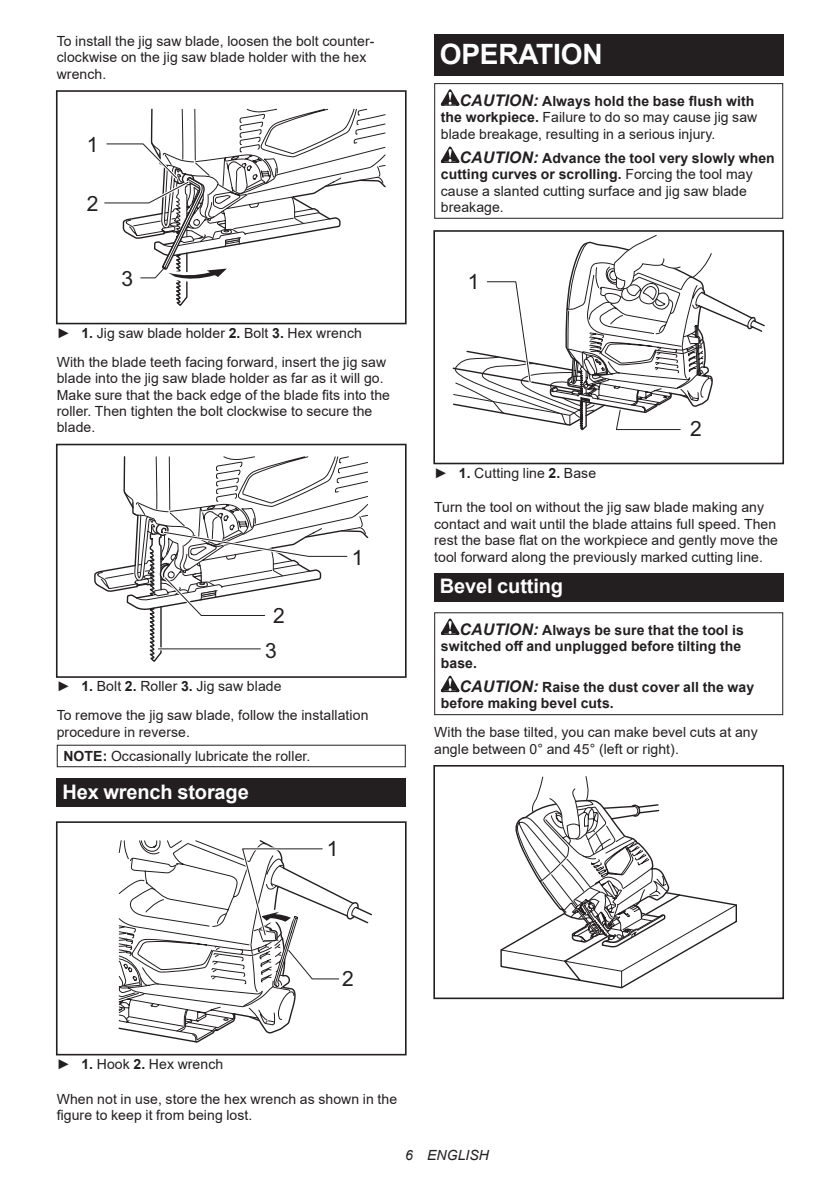
<style>
.page{position:relative;width:840px;height:1191px;background:#fff}
.page>*{position:absolute;margin:0;border:0;box-sizing:border-box;transform-origin:0 0}
.t1{font:700 28px "Arial";letter-spacing:-.01em;color:#fff}
.t2{font:21px/35px "Arial";color:#231f20;text-align:center}
.t3{font:700 20px "Arial";letter-spacing:-.01em;color:#fff}
.t4{font:14px/16.4px "Arial";letter-spacing:.005em;color:#231f20}
.t5{font:700 14px/16.4px "Arial";letter-spacing:.005em;color:#231f20}
.t6{font:italic 14px "Arial";letter-spacing:.005em;color:#231f20}
.s1{font-weight:700}
.s2{font-weight:700;font-style:italic;font-size:16px}
.s3{font-style:italic;font-size:16px}
</style>
<div class="page">
<svg style="left:104px;top:108px;width:282px;height:176px"></svg>
<div style="left:56px;top:90px;width:350px;height:234px;border:2px solid #231f20"></div>
<svg style="left:94px;top:456px;width:274px;height:196px"></svg>
<div style="left:56px;top:444px;width:350px;height:234px;border:2px solid #231f20"></div>
<div style="left:57px;top:744px;width:348px;height:23px;border:1px solid #231f20"></div>
<div style="left:57px;top:778px;width:348px;height:29px;background:#231f20"></div>
<svg style="left:118px;top:840px;width:254px;height:203px"></svg>
<div style="left:56px;top:821px;width:350px;height:234px;border:2px solid #231f20"></div>
<div style="left:434px;top:34px;width:348px;height:41px;background:#231f20"></div>
<svg style="left:440px;top:89px;width:19px;height:17px"></svg>
<svg style="left:440px;top:146px;width:19px;height:17px"></svg>
<div style="left:434px;top:83px;width:348px;height:136px;border:1px solid #231f20"></div>
<svg style="left:452px;top:234px;width:313px;height:197px"></svg>
<div style="left:433px;top:230px;width:350px;height:234px;border:2px solid #231f20"></div>
<div style="left:434px;top:573px;width:348px;height:28px;background:#231f20"></div>
<svg style="left:440px;top:618px;width:19px;height:17px"></svg>
<svg style="left:440px;top:675px;width:19px;height:17px"></svg>
<div style="left:434px;top:612px;width:348px;height:103px;border:1px solid #231f20"></div>
<svg style="left:500px;top:776px;width:237px;height:213px"></svg>
<div style="left:433px;top:765px;width:350px;height:234px;border:2px solid #231f20"></div>
<p class="t4" style="left:57px;top:33px;width:319px">To install the jig saw blade, loosen the bolt counter&shy;clockwise on the jig saw blade holder with the hex wrench.</p>
<h2 class="t2" style="left:87px;top:127px;width:13px">1</h2>
<h2 class="t2" style="left:87px;top:186px;width:13px">2</h2>
<h2 class="t2" style="left:121px;top:261px;width:13px">3</h2>
<p class="t4" style="left:57px;top:318px;width:331px;line-height:28.8px">► <span class="s1">1.</span> Jig saw blade holder <span class="s1">2.</span> Bolt <span class="s1">3.</span> Hex wrench<br>With the blade teeth facing forward, insert the jig saw</p>
<p class="t4" style="left:57px;top:370px;width:334px">blade into the jig saw blade holder as far as it will go.<br>Make sure that the back edge of the blade fits into the roller. Then tighten the bolt clockwise to secure the blade.</p>
<h2 class="t2" style="left:352px;top:540px;width:13px">1</h2>
<h2 class="t2" style="left:265px;top:598px;width:21px">2<br>3</h2>
<p class="t4" style="left:57px;top:672px;width:313px;line-height:28.8px">► <span class="s1">1.</span> Bolt <span class="s1">2.</span> Roller <span class="s1">3.</span> Jig saw blade<br>To remove the jig saw blade, follow the installation</p>
<p class="t4" style="left:63px;top:719px;width:248px;line-height:23.8px;text-indent:-7px">procedure in reverse.<br><span class="s1">NOTE:</span> Occasionally lubricate the roller.</p>
<h3 class="t3" style="left:62px;top:777px;width:188px">Hex wrench storage</h3>
<h2 class="t2" style="left:326px;top:831px;width:13px">1</h2>
<h1 class="t1" style="left:439px;top:34px;width:164px">OPERATION</h1>
<p class="t4" style="left:440px;top:92px;width:318px;text-indent:19px"><span class="s2">CAUTION:</span> <span class="s1">Always hold the base flush with the workpiece.</span> Failure to do so may cause jig saw blade breakage, resulting in a serious injury.</p>
<p class="t4" style="left:440px;top:150px;width:335px;text-indent:19px"><span class="s2">CAUTION:</span> <span class="s1">Advance the tool very slowly when cutting curves or scrolling.</span> Forcing the tool may cause a slanted cutting surface and jig saw blade breakage.</p>
<h2 class="t2" style="left:467px;top:263px;width:13px">1</h2>
<h2 class="t2" style="left:689px;top:411px;width:13px">2</h2>
<p class="t4" style="left:434px;top:464px;width:163px">► <span class="s1">1.</span> Cutting line <span class="s1">2.</span> Base</p>
<p class="t4" style="left:434px;top:499px;width:345px">Turn the tool on without the jig saw blade making any contact and wait until the blade attains full speed. Then rest the base flat on the workpiece and gently move the tool forward along the previously marked cutting line.</p>
<h3 class="t3" style="left:439px;top:572px;width:125px">Bevel cutting</h3>
<p class="t5" style="left:440px;top:622px;width:304px;text-indent:19px"><span class="s3">CAUTION:</span> Always be sure that the tool is switched off and unplugged before tilting the base.</p>
<p class="t5" style="left:440px;top:679px;width:314px;text-indent:19px"><span class="s3">CAUTION:</span> Raise the dust cover all the way before making bevel cuts.</p>
<p class="t4" style="left:434px;top:724px;width:325px">With the base tilted, you can make bevel cuts at any angle between 0° and 45° (left or right).</p>
<h2 class="t2" style="left:342px;top:961px;width:13px">2</h2>
<p class="t4" style="left:57px;top:1055px;width:168px">► <span class="s1">1.</span> Hook <span class="s1">2.</span> Hex wrench</p>
<p class="t4" style="left:57px;top:1090px;width:342px">When not in use, store the hex wrench as shown in the figure to keep it from being lost.</p>
<p class="t6" style="left:405px;top:1146px;width:85px">6 ENGLISH</p>
</div>
